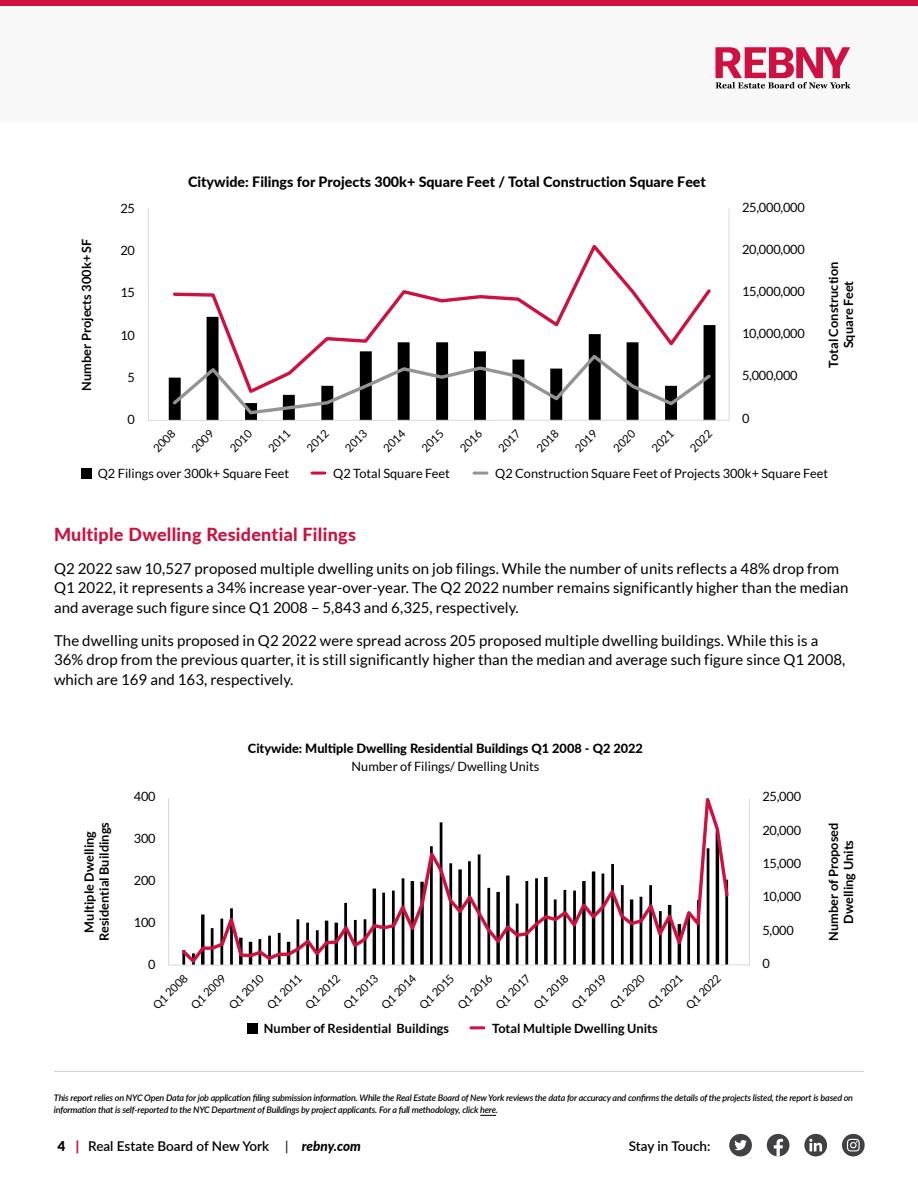
<style>
.page{position:relative;width:918px;height:1188px;background:#fff}
.page>*{position:absolute;margin:0;border:0;box-sizing:border-box;transform-origin:0 0}
.t1{font:800 18px "Lato";letter-spacing:.015em;color:#ce1141}
.t2{font:15px/19.5px "Lato";letter-spacing:.005em;color:#000}
.t3{font:800 14.25px "Lato";color:#000}
.t4{font:600 13.5px "Lato";color:#000}
.t5{font:900 13.5px "Lato";color:#000}
.t6{font:12.75px "Lato";color:#000}
.t7{font:700 12.75px/15px "Lato";color:#000;text-align:center}
.t8{font:800 12.75px "Lato";color:#000}
.t9{font:11.25px "Lato";color:#000}
.t10{font:italic 600 9px/12px "Lato";letter-spacing:-.02em;color:#000}
.s1{color:#ce1141}
.s2{font-weight:400}
.s3{font-weight:800;font-style:italic}
</style>
<div class="page">
<div style="left:729px;top:1134px;width:23px;height:22px;background:#414042;border-radius:50%"></div>
<svg style="left:734px;top:1140px;width:13px;height:10px"></svg>
<div style="left:804px;top:1134px;width:23px;height:22px;background:#414042;border-radius:50%"></div>
<svg style="left:809px;top:1139px;width:13px;height:12px"></svg>
<div style="left:842px;top:1134px;width:23px;height:22px;background:#414042;border-radius:50%"></div>
<svg style="left:847px;top:1139px;width:13px;height:12px"></svg>
<div style="left:767px;top:1134px;width:23px;height:22px;background:#414042;border-radius:50%"></div>
<svg style="left:774px;top:1139px;width:9px;height:18px"></svg>
<svg style="left:480px;top:1115px;width:16px;height:1px"></svg>
<hr style="left:54px;top:1071px;width:810px;height:1px;background:#d1d3d4">
<svg style="left:182px;top:798px;width:547px;height:166px"></svg>
<svg style="left:169px;top:325px;width:547px;height:95px"></svg>
<svg style="left:171px;top:244px;width:543px;height:108px"></svg>
<svg style="left:170px;top:352px;width:544px;height:64px"></svg>
<hr style="left:148px;top:420px;width:581px;height:1px;background:#d8dad9">
<hr style="left:148px;top:209px;width:1px;height:211px;background:#d8dad9">
<hr style="left:728px;top:209px;width:2px;height:211px;background:#d8dad9">
<div style="left:0;top:0;width:918px;height:122px;background:#f8f8f9"></div>
<div style="left:0;top:0;width:918px;height:6px;background:#ce1141"></div>
<hr style="left:169px;top:964px;width:580px;height:2px;background:#d8dad9">
<hr style="left:168px;top:798px;width:1px;height:167px;background:#d8dad9">
<hr style="left:749px;top:798px;width:1px;height:167px;background:#d8dad9">
<div style="left:247px;top:1023px;width:11px;height:10px;background:#000"></div>
<svg style="left:471px;top:1026px;width:13px;height:3px"></svg>
<div style="left:81px;top:468px;width:10px;height:10px;background:#000"></div>
<svg style="left:312px;top:472px;width:13px;height:3px"></svg>
<svg style="left:474px;top:472px;width:13px;height:3px"></svg>
<svg style="left:716px;top:47px;width:134px;height:41px"></svg>
<p class="t7" style="left:79px;top:391px;width:154px;rotate:-90deg">Number Projects 300k+ SF</p>
<p class="t6" style="left:120px;top:201px;width:16px">25</p>
<p class="t6" style="left:120px;top:243px;width:16px">20</p>
<p class="t6" style="left:120px;top:286px;width:16px">15</p>
<p class="t6" style="left:120px;top:328px;width:16px">10</p>
<p class="t6" style="left:128px;top:370px;width:9px">5</p>
<p class="t6" style="left:128px;top:412px;width:9px">0</p>
<p class="t3" style="left:188px;top:171px;width:519px">Citywide: Filings for Projects 300k+ Square Feet / Total Construction Square Feet</p>
<p class="t9" style="left:151px;top:445px;width:28px;rotate:-45deg">2008</p>
<p class="t9" style="left:189px;top:445px;width:28px;rotate:-45deg">2009</p>
<p class="t9" style="left:227px;top:445px;width:28px;rotate:-45deg">2010</p>
<p class="t9" style="left:266px;top:445px;width:28px;rotate:-45deg">2011</p>
<p class="t9" style="left:304px;top:445px;width:28px;rotate:-45deg">2012</p>
<p class="t9" style="left:342px;top:445px;width:28px;rotate:-45deg">2013</p>
<p class="t9" style="left:381px;top:445px;width:28px;rotate:-45deg">2014</p>
<p class="t9" style="left:419px;top:445px;width:28px;rotate:-45deg">2015</p>
<p class="t9" style="left:457px;top:445px;width:28px;rotate:-45deg">2016</p>
<p class="t9" style="left:496px;top:445px;width:28px;rotate:-45deg">2017</p>
<p class="t9" style="left:534px;top:445px;width:28px;rotate:-45deg">2018</p>
<p class="t9" style="left:572px;top:445px;width:28px;rotate:-45deg">2019</p>
<p class="t9" style="left:611px;top:445px;width:28px;rotate:-45deg">2020</p>
<p class="t9" style="left:649px;top:445px;width:28px;rotate:-45deg">2021</p>
<p class="t9" style="left:687px;top:445px;width:28px;rotate:-45deg">2022</p>
<p class="t6" style="left:742px;top:201px;width:64px">25,000,000</p>
<p class="t6" style="left:742px;top:243px;width:64px">20,000,000</p>
<p class="t6" style="left:742px;top:285px;width:64px">15,000,000</p>
<p class="t6" style="left:742px;top:326px;width:64px">10,000,000</p>
<p class="t6" style="left:742px;top:368px;width:57px">5,000,000</p>
<p class="t6" style="left:742px;top:412px;width:9px">0</p>
<p class="t7" style="left:826px;top:368px;width:107px;rotate:-90deg">Total Construction<br>Square Feet</p>
<p class="t6" style="left:98px;top:466px;width:193px">Q2 Filings over 300k+ Square Feet</p>
<p class="t6" style="left:333px;top:466px;width:118px">Q2 Total Square Feet</p>
<p class="t6" style="left:495px;top:466px;width:334px">Q2 Construction Square Feet of Projects 300k+ Square Feet</p>
<p class="t1" style="left:54px;top:521px;width:303px">Multiple Dwelling Residential Filings</p>
<p class="t2" style="left:54px;top:559px;width:796px">Q2 2022 saw 10,527 proposed multiple dwelling units on job filings. While the number of units reflects a 48% drop from<br>Q1 2022, it represents a 34% increase year-over-year. The Q2 2022 number remains significantly higher than the median and average such figure since Q1 2008 – 5,843 and 6,325, respectively.</p>
<p class="t2" style="left:54px;top:631px;width:793px">The dwelling units proposed in Q2 2022 were spread across 205 proposed multiple dwelling buildings. While this is a<br>36% drop from the previous quarter, it is still significantly higher than the median and average such figure since Q1 2008, which are 169 and 163, respectively.</p>
<p class="t7" style="left:81px;top:941px;width:121px;rotate:-90deg">Multiple Dwelling<br>Residential Buildings</p>
<p class="t6" style="left:134px;top:790px;width:23px">400</p>
<p class="t6" style="left:134px;top:831px;width:23px">300</p>
<p class="t6" style="left:134px;top:873px;width:23px">200</p>
<p class="t6" style="left:134px;top:915px;width:23px">100</p>
<p class="t6" style="left:148px;top:957px;width:9px">0</p>
<p class="t8" style="left:248px;top:739px;width:397px">Citywide: Multiple Dwelling Residential Buildings Q1 2008 - Q2 2022</p>
<p class="t6" style="left:352px;top:759px;width:189px">Number of Filings/ Dwelling Units</p>
<p class="t9" style="left:150px;top:1003px;width:45px;rotate:-45deg">Q1 2008</p>
<p class="t9" style="left:188px;top:1003px;width:45px;rotate:-45deg">Q1 2009</p>
<p class="t9" style="left:227px;top:1003px;width:45px;rotate:-45deg">Q1 2010</p>
<p class="t9" style="left:265px;top:1003px;width:45px;rotate:-45deg">Q1 2011</p>
<p class="t9" style="left:303px;top:1003px;width:45px;rotate:-45deg">Q1 2012</p>
<p class="t9" style="left:341px;top:1003px;width:45px;rotate:-45deg">Q1 2013</p>
<p class="t9" style="left:379px;top:1003px;width:45px;rotate:-45deg">Q1 2014</p>
<p class="t9" style="left:417px;top:1003px;width:45px;rotate:-45deg">Q1 2015</p>
<p class="t9" style="left:455px;top:1003px;width:45px;rotate:-45deg">Q1 2016</p>
<p class="t9" style="left:493px;top:1003px;width:45px;rotate:-45deg">Q1 2017</p>
<p class="t9" style="left:531px;top:1003px;width:45px;rotate:-45deg">Q1 2018</p>
<p class="t9" style="left:569px;top:1003px;width:45px;rotate:-45deg">Q1 2019</p>
<p class="t9" style="left:607px;top:1003px;width:45px;rotate:-45deg">Q1 2020</p>
<p class="t9" style="left:646px;top:1003px;width:45px;rotate:-45deg">Q1 2021</p>
<p class="t9" style="left:684px;top:1003px;width:45px;rotate:-45deg">Q1 2022</p>
<p class="t7" style="left:264px;top:1021px;width:187px">Number of Residential Buildings</p>
<p class="t7" style="left:492px;top:1021px;width:167px">Total Multiple Dwelling Units</p>
<p class="t6" style="left:762px;top:790px;width:40px">25,000</p>
<p class="t6" style="left:762px;top:823px;width:40px">20,000</p>
<p class="t6" style="left:762px;top:856px;width:40px">15,000</p>
<p class="t6" style="left:762px;top:890px;width:40px">10,000</p>
<p class="t6" style="left:762px;top:923px;width:33px">5,000</p>
<p class="t6" style="left:762px;top:956px;width:9px">0</p>
<p class="t7" style="left:826px;top:941px;width:120px;rotate:-90deg">Number of Proposed<br>Dwelling Units</p>
<p class="t10" style="left:54px;top:1092px;width:801px">This report relies on NYC Open Data for job application filing submission information. While the Real Estate Board of New York reviews the data for accuracy and confirms the details of the projects listed, the report is based on information that is self-reported to the NYC Department of Buildings by project applicants. For a full methodology, click here.</p>
<p class="t5" style="left:57px;top:1138px;width:24px">4 <span class="s1">|</span></p>
<p class="t4" style="left:88px;top:1136px;width:274px">Real Estate Board of New York <span class="s2">|</span> <span class="s3">rebny.com</span></p>
<p class="t4" style="left:629px;top:1136px;width:83px">Stay in Touch:</p>
</div>
